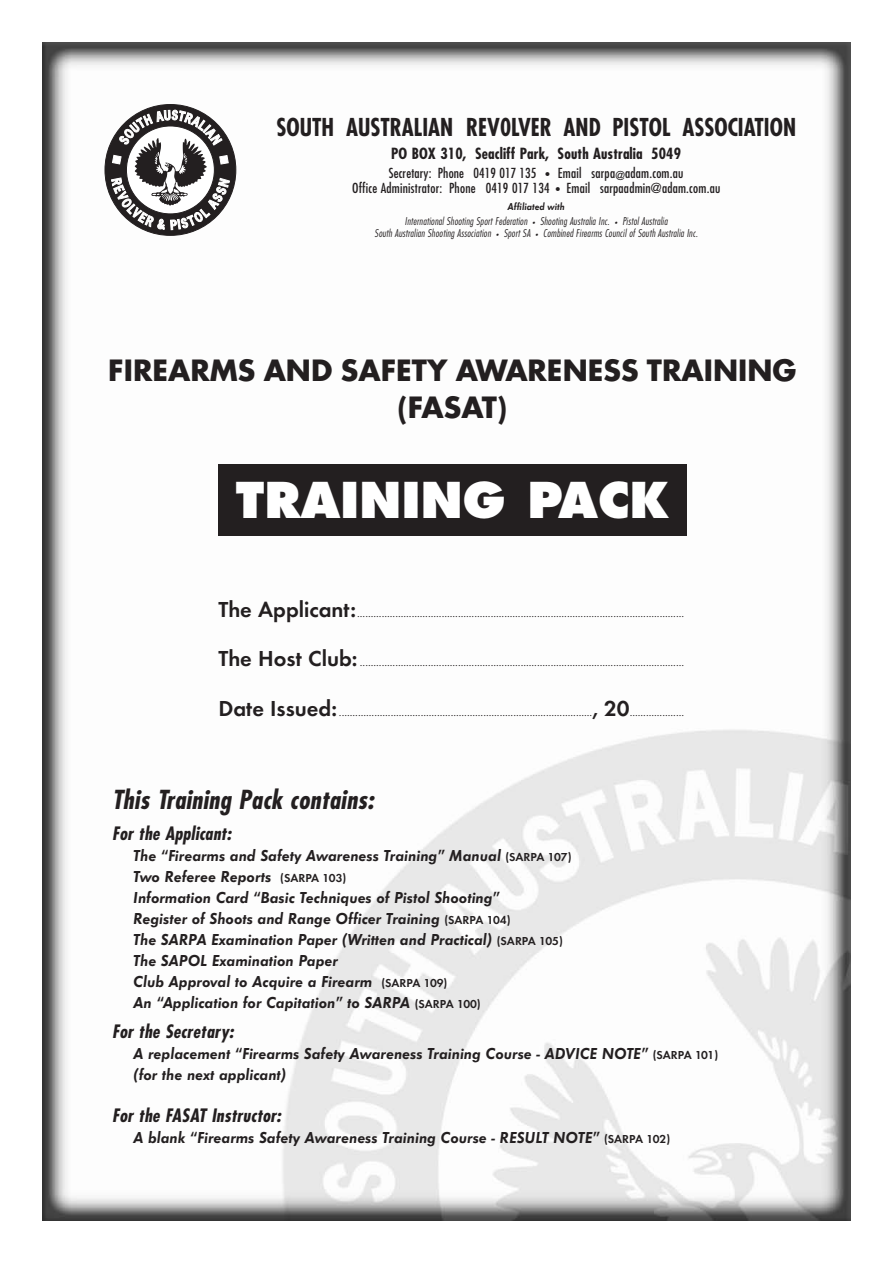
<style>
.page{position:relative;width:893px;height:1263px;background:#fff}
.page>*{position:absolute;margin:0;border:0;box-sizing:border-box;transform-origin:0 0}
.t1{font:800 48px "Futura";color:#fff}
.t2{font:700 28.5px/37.2px "Futura";color:#231f20;text-align:center}
.t3{font:italic 700 condensed 25.5px "Futura";letter-spacing:.015em;color:#231f20}
.t4{font:700 condensed 24px "Futura";color:#231f20;scale:.95 1}
.t5{font:italic 700 condensed 18px "Futura";letter-spacing:.015em;color:#231f20}
.t6{font:italic 600 16.5px/21px "Futura T";color:#231f20}
.t7{font:700 condensed 15px "Futura";letter-spacing:.01em;color:#231f20}
.t8{font:condensed 13.5px/15px "Futura";letter-spacing:.015em;color:#231f20;text-align:center}
.t9{font:12px "Futura T";color:#231f20}
.t10{font:italic 300 condensed 10.5px/12px "Futura";letter-spacing:.025em;color:#231f20;text-align:center;scale:.95 1}
.t11{font:italic 600 10.5px "Futura T";color:#231f20;scale:.95 1}
.s1{font-size:10.5px}
.s2{font-size:6px}
.s3{font-weight:600;font-size:22.5px}
.s4{font-style:normal;font-size:12px}
</style>
<div class="page">
<img style="left:43px;top:43px;width:807px;height:1177px">
<div style="left:218px;top:464px;width:469px;height:71px;background:#231f20"></div>
<div style="left:105px;top:105px;width:131px;height:130px;background:#231f20;border-radius:50%"></div>
<svg style="left:111px;top:104px;width:119px;height:126px"></svg>
<h3 class="t4" style="left:276px;top:117px;width:548px">SOUTH AUSTRALIAN REV0LVER AND PISTOL ASSOCIATION</h3>
<p class="t7" style="left:391px;top:147px;width:291px">PO BOX 310, Seacliff Park, South Australia 5049</p>
<p class="t8" style="left:352px;top:167px;width:370px">Secretary: Phone 0419 017 135 <span class="s1">•</span> Email sarpa<sub>@</sub>adam.com.au<br>Office Administrator: Phone 0419 017 134 <span class="s1">•</span> Email sarpaadmin@adam.com.au</p>
<p class="t11" style="left:508px;top:200px;width:62px">Affiliated with</p>
<p class="t10" style="left:375px;top:216px;width:342px">International Shooting Sport Federation <span class="s2">•</span> Shooting Australia Inc. <span class="s2">•</span> Pistol Australia<br>South Australian Shooting Association <span class="s2">•</span> Sport SA <span class="s2">•</span> Combined Firearms Council of South Australia Inc.</p>
<h2 class="t2" style="left:108px;top:354px;width:690px">FIREARMS AND SAFETY AWARENESS TRAINING (FASAT)</h2>
<h1 class="t1" style="left:236px;top:479px;width:435px">TRAINING PACK</h1>
<p class="t9" style="left:218px;top:606px;width:467px"><span class="s3">The Applicant:</span>........................................................................................................................</p>
<p class="t9" style="left:218px;top:655px;width:467px"><span class="s3">The Host Club:</span> .......................................................................................................................</p>
<p class="t9" style="left:218px;top:705px;width:467px"><span class="s3">Date Issued:</span> .............................................................................................<span class="s3">, 20</span>....................</p>
<h3 class="t3" style="left:112px;top:788px;width:263px">This Training Pack contains:</h3>
<p class="t5" style="left:112px;top:826px;width:121px">For the Applicant:</p>
<p class="t6" style="left:133px;top:845px;width:440px">The “Firearms and Safety Awareness Training” Manual <span class="s4">(SARPA 107 )<br></span>Two Referee Reports <span class="s4">(SARPA 103 )<br></span>Information Card “Basic Techniques of Pistol Shooting”<br>Register of Shoots and Range Officer Training <span class="s4">(SARPA 104)<br></span>The SARPA Examination Paper (Written and Practical) <span class="s4">(SARPA 105)<br></span>The SAPOL Examination Paper<br>Club Approval to Acquire a Firearm <span class="s4">(SARPA 109 )<br></span>An “Application for Capitation” to SARPA <span class="s4">(SARPA 100)</span></p>
<p class="t5" style="left:112px;top:1024px;width:123px">For the Secretary:</p>
<p class="t6" style="left:133px;top:1043px;width:586px">A replacement “Firearms Safety Awareness Training Course - ADVICE NOTE” <span class="s4">(SARPA 101) </span>(for the next applicant)</p>
<p class="t5" style="left:112px;top:1108px;width:170px">For the FASAT Instructor:</p>
<p class="t6" style="left:133px;top:1127px;width:538px">A blank “Firearms Safety Awareness Training Course - RESULT NOTE” <span class="s4">(SARPA 102)</span></p>
</div>
